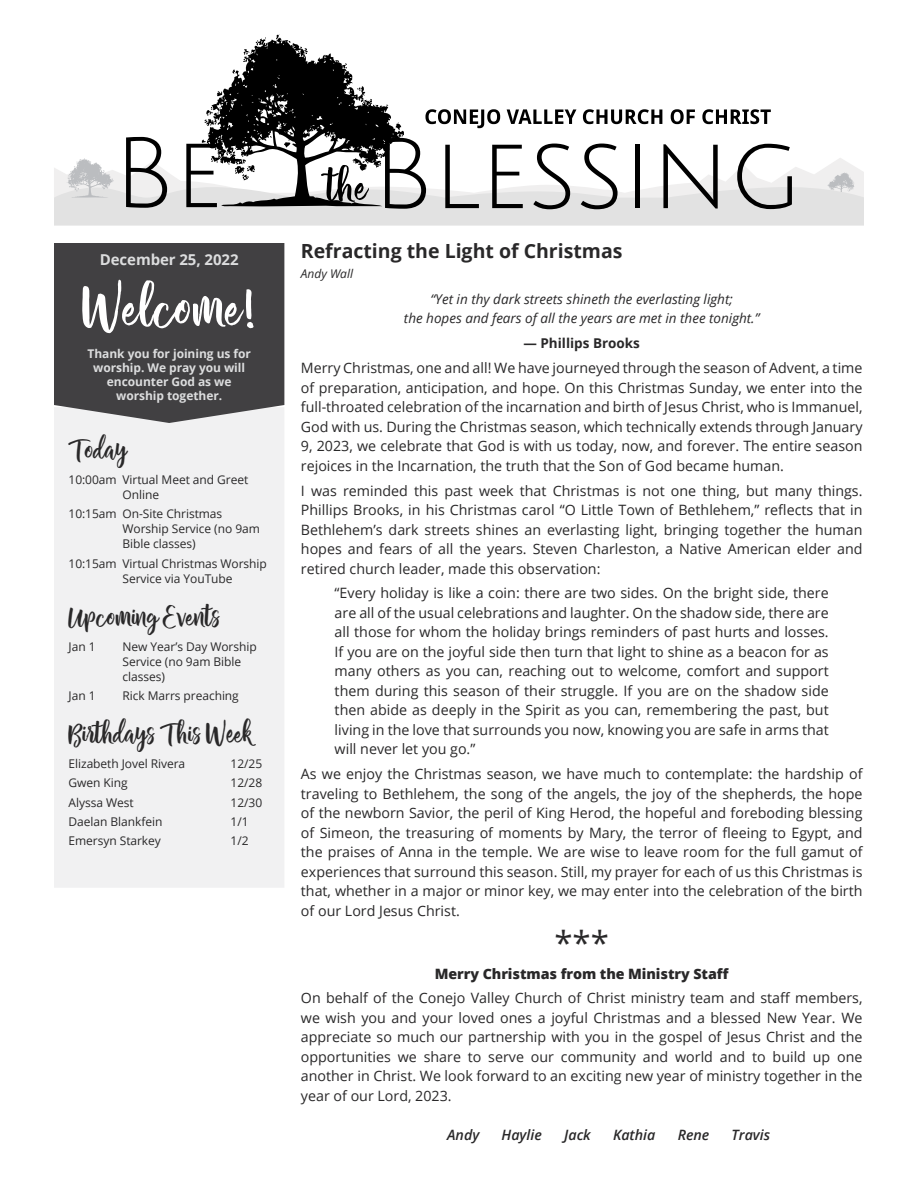
<style>
.page{position:relative;width:918px;height:1188px;background:#fff}
.page>*{position:absolute;margin:0;border:0;box-sizing:border-box;transform-origin:0 0}
.t1{font:60px "Chamelia Script";letter-spacing:-.005em;color:#fff}
.t2{font:33px "Open Sans";color:#292829}
.t3{font:30px "Chamelia Script";letter-spacing:-.005em;color:#292829}
.t4{font:700 19.5px "Open Sans";color:#292829}
.t5{font:700 15px "Open Sans";letter-spacing:-.005em;color:#dcddde}
.t6{font:14.25px/19.5px "Open Sans";color:#292829;text-align:justify}
.t7{font:800 14.25px "Open Sans";letter-spacing:-.005em;color:#292829}
.t8{font:italic 600 14.25px "Open Sans";color:#292829}
.t9{font:italic 13.5px/19.5px "Open Sans";color:#292829;text-align:center}
.t10{font:700 13.5px "Open Sans";color:#292829}
.t11{font:12px/15px "Open Sans";letter-spacing:-.005em;color:#292829}
.t12{font:700 12px/14.2px "Open Sans";letter-spacing:-.005em;color:#dcddde;text-align:center}
.t13{font:italic 12px "Open Sans";color:#292829}
</style>
<div class="page">
<div style="left:54px;top:423px;width:230px;height:465px;background:#f1f1f2"></div>
<div style="left:54px;top:243px;width:230px;height:180px;background:#414042"></div>
<svg style="left:54px;top:34px;width:810px;height:192px"></svg>
<p class="t5" style="left:100px;top:249px;width:140px">December 25, 2022</p>
<h1 class="t1" style="left:82px;top:272px;width:175px">Welcome!</h1>
<p class="t12" style="left:88px;top:346px;width:165px">Thank you for joining us for worship. We pray you will encounter God as we worship together.</p>
<h3 class="t3" style="left:69px;top:432px;width:60px">Today</h3>
<p class="t11" style="left:123px;top:472px;width:127px;text-indent:-54px">10:00am Virtual Meet and Greet<br>Online</p>
<p class="t11" style="left:123px;top:506px;width:139px;text-indent:-54px">10:15am On-Site Christmas<br>Worship Service (no 9am<br>Bible classes)</p>
<p class="t11" style="left:123px;top:555px;width:146px;text-indent:-54px">10:15am Virtual Christmas Worship<br>Service via YouTube</p>
<h3 class="t3" style="left:69px;top:599px;width:154px">Upcoming Events</h3>
<p class="t11" style="left:69px;top:638px;width:28px">Jan 1</p>
<p class="t11" style="left:123px;top:638px;width:136px">New Year’s Day Worship<br>Service (no 9am Bible classes)</p>
<p class="t11" style="left:69px;top:688px;width:28px">Jan 1</p>
<p class="t11" style="left:123px;top:688px;width:118px">Rick Marrs preaching</p>
<h3 class="t3" style="left:69px;top:716px;width:186px">Birthdays This Week</h3>
<p class="t11" style="left:69px;top:756px;width:118px">Elizabeth Jovel Rivera</p>
<p class="t11" style="left:231px;top:756px;width:33px">12/25</p>
<p class="t11" style="left:69px;top:775px;width:61px">Gwen King</p>
<p class="t11" style="left:231px;top:775px;width:33px">12/28</p>
<p class="t11" style="left:69px;top:794px;width:67px">Alyssa West</p>
<p class="t11" style="left:231px;top:794px;width:33px">12/30</p>
<p class="t11" style="left:69px;top:814px;width:95px">Daelan Blankfein</p>
<p class="t11" style="left:231px;top:814px;width:20px">1/1</p>
<p class="t11" style="left:69px;top:833px;width:94px">Emersyn Starkey</p>
<p class="t11" style="left:231px;top:833px;width:20px">1/2</p>
<h3 class="t4" style="left:301px;top:237px;width:323px">Refracting the Light of Christmas</h3>
<p class="t13" style="left:301px;top:265px;width:54px">Andy Wall</p>
<p class="t9" style="left:404px;top:289px;width:357px">“Yet in thy dark streets shineth the everlasting light;<br>the hopes and fears of all the years are met in thee tonight.”</p>
<p class="t10" style="left:523px;top:334px;width:118px">— Phillips Brooks</p>
<p class="t6" style="left:301px;top:358px;width:563px">Merry Christmas, one and all! We have journeyed through the season of Advent, a time of preparation, anticipation, and hope. On this Christmas Sunday, we enter into the full-throated celebration of the incarnation and birth of Jesus Christ, who is Immanuel, God with us. During the Christmas season, which technically extends through January 9, 2023, we celebrate that God is with us today, now, and forever. The entire season rejoices in the Incarnation, the truth that the Son of God became human.</p>
<p class="t6" style="left:301px;top:480px;width:563px">I was reminded this past week that Christmas is not one thing, but many things.<br>Phillips Brooks, in his Christmas carol “O Little Town of Bethlehem,” reflects that in Bethlehem’s dark streets shines an everlasting light, bringing together the human hopes and fears of all the years. Steven Charleston, a Native American elder and retired church leader, made this observation:</p>
<p class="t6" style="left:335px;top:583px;width:496px">“Every holiday is like a coin: there are two sides. On the bright side, there are all of the usual celebrations and laughter. On the shadow side, there are all those for whom the holiday brings reminders of past hurts and losses.<br>If you are on the joyful side then turn that light to shine as a beacon for as many others as you can, reaching out to welcome, comfort and support them during this season of their struggle. If you are on the shadow side then abide as deeply in the Spirit as you can, remembering the past, but living in the love that surrounds you now, knowing you are safe in arms that will never let you go.”</p>
<p class="t6" style="left:301px;top:764px;width:563px">As we enjoy the Christmas season, we have much to contemplate: the hardship of traveling to Bethlehem, the song of the angels, the joy of the shepherds, the hope of the newborn Savior, the peril of King Herod, the hopeful and foreboding blessing of Simeon, the treasuring of moments by Mary, the terror of fleeing to Egypt, and the praises of Anna in the temple. We are wise to leave room for the full gamut of experiences that surround this season. Still, my prayer for each of us this Christmas is that, whether in a major or minor key, we may enter into the celebration of the birth of our Lord Jesus Christ.</p>
<h2 class="t2" style="left:554px;top:921px;width:56px">***</h2>
<p class="t7" style="left:435px;top:963px;width:296px">Merry Christmas from the Ministry Staff</p>
<p class="t6" style="left:301px;top:988px;width:563px">On behalf of the Conejo Valley Church of Christ ministry team and staff members, we wish you and your loved ones a joyful Christmas and a blessed New Year. We appreciate so much our partnership with you in the gospel of Jesus Christ and the opportunities we share to serve our community and world and to build up one another in Christ. We look forward to an exciting new year of ministry together in the year of our Lord, 2023.</p>
<p class="t8" style="left:447px;top:1125px;width:34px">Andy</p>
<p class="t8" style="left:502px;top:1125px;width:42px">Haylie</p>
<p class="t8" style="left:564px;top:1125px;width:28px">Jack</p>
<p class="t8" style="left:613px;top:1125px;width:44px">Kathia</p>
<p class="t8" style="left:678px;top:1125px;width:33px">Rene</p>
<p class="t8" style="left:732px;top:1125px;width:40px">Travis</p>
</div>
